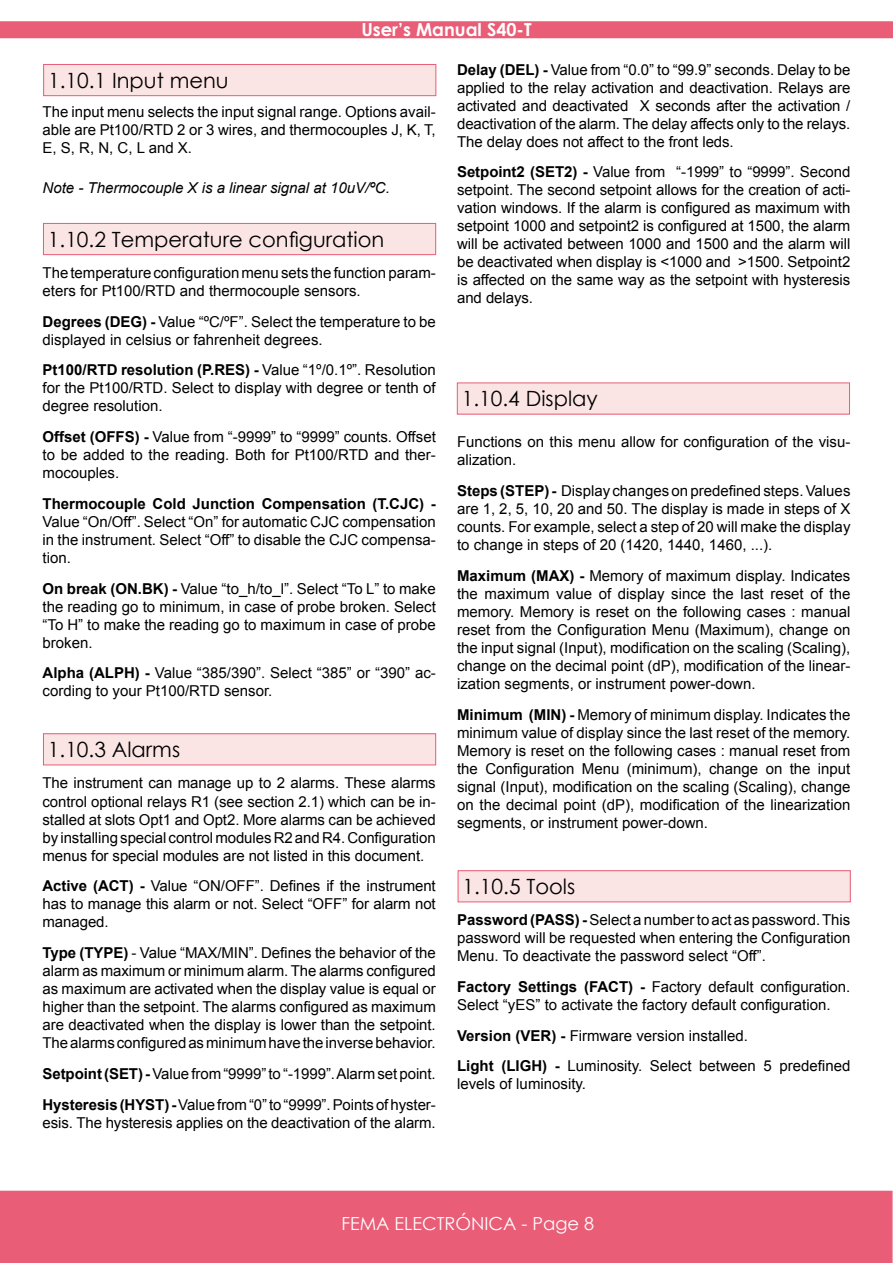
<style>
.page{position:relative;width:893px;height:1263px;background:#fff}
.page>*{position:absolute;margin:0;border:0;box-sizing:border-box;transform-origin:0 0}
.t1{font:21px "Century Gothic";color:#000}
.t2{font:18px "Century Gothic";color:#fff}
.t3{font:700 18px "Century Gothic";color:#fff}
.t4{font:15px/18px "Arial";color:#000;text-align:justify}
.t5{font:700 15px "Arial";color:#000}
.t6{font:italic 15px "Arial";color:#000}
.s1{font-weight:700}
</style>
<div class="page">
<div style="left:1px;top:22px;width:891px;height:16px;background:#e95d77"></div>
<div style="left:0;top:21px;width:893px;height:17px;border:2px solid #e95d77"></div>
<div style="left:0;top:1191px;width:892px;height:72px;background:#e95d77"></div>
<div style="left:44px;top:64px;width:392px;height:32px;background:#fbe4e4"></div>
<div style="left:43px;top:64px;width:393px;height:32px;border:1px solid #e95d77"></div>
<div style="left:43px;top:223px;width:393px;height:32px;background:#fbe4e4"></div>
<div style="left:43px;top:223px;width:393px;height:32px;border:1px solid #e95d77"></div>
<div style="left:43px;top:734px;width:393px;height:31px;background:#fbe4e4"></div>
<div style="left:43px;top:733px;width:393px;height:32px;border:1px solid #e95d77"></div>
<div style="left:457px;top:383px;width:392px;height:31px;background:#fbe4e4"></div>
<div style="left:458px;top:871px;width:392px;height:31px;background:#fbe4e4"></div>
<div style="left:458px;top:870px;width:392px;height:32px;border:1px solid #e95d77"></div>
<p class="t3" style="left:361px;top:18px;width:172px">User’s Manual S40-T</p>
<h1 class="t1" style="left:48px;top:66px;width:182px">1.10.1 Input menu</h1>
<p class="t4" style="left:43px;top:103px;width:395px">The input menu selects the input signal range. Options avail&shy;able are Pt100/RTD 2 or 3 wires, and thermocouples J, K, T, E, S, R, N, C, L and X.</p>
<p class="t6" style="left:43px;top:178px;width:349px">Note - Thermocouple X is a linear signal at 10uV/ºC.</p>
<h1 class="t1" style="left:48px;top:225px;width:338px">1.10.2 Temperature configuration</h1>
<p class="t4" style="left:43px;top:264px;width:395px">The temperature configuration menu sets the function param&shy;eters for Pt100/RTD and thermocouple sensors.</p>
<p class="t4" style="left:43px;top:312px;width:395px"><span class="s1">Degrees (DEG) -</span> Value “ºC/ºF”. Select the temperature to be displayed in celsius or fahrenheit degrees.</p>
<p class="t4" style="left:43px;top:361px;width:395px"><span class="s1">Pt100/RTD resolution (P.RES) -</span> Value “1º/0.1º”. Resolution for the Pt100/RTD. Select to display with degree or tenth of degree resolution.</p>
<p class="t4" style="left:43px;top:428px;width:395px"><span class="s1">Offset (OFFS) -</span> Value from “-9999” to “9999” counts. Offset to be added to the reading. Both for Pt100/RTD and ther&shy;mocouples.</p>
<p class="t5" style="left:43px;top:494px;width:395px">Thermocouple Cold Junction Compensation (T.CJC) -</p>
<p class="t4" style="left:43px;top:513px;width:395px">Value “On/Off”. Select “On” for automatic CJC compensation in the instrument. Select “Off” to disable the CJC compensa&shy;tion.</p>
<p class="t4" style="left:43px;top:579px;width:395px"><span class="s1">On break (ON.BK) -</span> Value “to_h/to_l”. Select “To L” to make the reading go to minimum, in case of probe broken. Select “To H” to make the reading go to maximum in case of probe broken.</p>
<p class="t4" style="left:43px;top:664px;width:395px"><span class="s1">Alpha (ALPH) -</span> Value “385/390”. Select “385” or “390” ac&shy;cording to your Pt100/RTD sensor.</p>
<h1 class="t1" style="left:48px;top:735px;width:134px">1.10.3 Alarms</h1>
<p class="t4" style="left:43px;top:774px;width:395px">The instrument can manage up to 2 alarms. These alarms control optional relays R1 (see section 2.1) which can be in&shy;stalled at slots Opt1 and Opt2. More alarms can be achieved by installing special control modules R2 and R4. Configuration menus for special modules are not listed in this document.</p>
<p class="t4" style="left:43px;top:877px;width:395px"><span class="s1">Active (ACT) -</span> Value “ON/OFF”. Defines if the instrument has to manage this alarm or not. Select “OFF” for alarm not managed.</p>
<p class="t4" style="left:43px;top:944px;width:395px"><span class="s1">Type (TYPE)</span> - Value “MAX/MIN”. Defines the behavior of the alarm as maximum or minimum alarm. The alarms configured as maximum are activated when the display value is equal or higher than the setpoint. The alarms configured as maximum are deactivated when the display is lower than the setpoint.<br>The alarms configured as minimum have the inverse behavior.</p>
<p class="t4" style="left:43px;top:1058px;width:395px;line-height:30.8px"><span class="s1">Setpoint (SET) -</span> Value from “9999” to “-1999”. Alarm set point.<br><span class="s1">Hysteresis (HYST) -</span> Value from “0” to “9999”. Points of hyster-</p>
<p class="t4" style="left:43px;top:1113px;width:395px">esis. The hysteresis applies on the deactivation of the alarm.</p>
<p class="t4" style="left:457px;top:61px;width:395px"><span class="s1">Delay (DEL) -</span> Value from “0.0” to “99.9” seconds. Delay to be applied to the relay activation and deactivation. Relays are activated and deactivated X seconds after the activation / deactivation of the alarm. The delay affects only to the relays.<br>The delay does not affect to the front leds.</p>
<p class="t4" style="left:457px;top:163px;width:395px"><span class="s1">Setpoint2 (SET2) -</span> Value from “-1999” to “9999”. Second setpoint. The second setpoint allows for the creation of acti&shy;vation windows. If the alarm is configured as maximum with setpoint 1000 and setpoint2 is configured at 1500, the alarm will be activated between 1000 and 1500 and the alarm will be deactivated when display is &lt;1000 and &gt;1500. Setpoint2 is affected on the same way as the setpoint with hysteresis and delays.</p>
<h1 class="t1" style="left:462px;top:384px;width:138px">1.10.4 Display</h1>
<p class="t4" style="left:457px;top:433px;width:395px">Functions on this menu allow for configuration of the visu&shy;alization.</p>
<p class="t4" style="left:457px;top:482px;width:395px"><span class="s1">Steps (STEP) -</span> Display changes on predefined steps. Values are 1, 2, 5, 10, 20 and 50. The display is made in steps of X counts. For example, select a step of 20 will make the display to change in steps of 20 (1420, 1440, 1460, ...).</p>
<p class="t4" style="left:457px;top:567px;width:395px"><span class="s1">Maximum (MAX) -</span> Memory of maximum display. Indicates the maximum value of display since the last reset of the memory. Memory is reset on the following cases : manual reset from the Configuration Menu (Maximum), change on the input signal (Input), modification on the scaling (Scaling), change on the decimal point (dP), modification of the linear&shy;ization segments, or instrument power-down.</p>
<p class="t4" style="left:457px;top:706px;width:395px"><span class="s1">Minimum (MIN) -</span> Memory of minimum display. Indicates the minimum value of display since the last reset of the memory.<br>Memory is reset on the following cases : manual reset from the Configuration Menu (minimum), change on the input signal (Input), modification on the scaling (Scaling), change on the decimal point (dP), modification of the linearization segments, or instrument power-down.</p>
<h1 class="t1" style="left:462px;top:872px;width:114px">1.10.5 Tools</h1>
<p class="t4" style="left:457px;top:911px;width:395px"><span class="s1">Password (PASS) -</span> Select a number to act as password. This password will be requested when entering the Configuration Menu. To deactivate the password select “Off”.</p>
<p class="t4" style="left:457px;top:978px;width:395px"><span class="s1">Factory Settings (FACT) -</span> Factory default configuration.<br>Select “yES” to activate the factory default configuration.</p>
<p class="t4" style="left:457px;top:1020px;width:395px;line-height:30.8px"><span class="s1">Version (VER) -</span> Firmware version installed.<br><span class="s1">Light (LIGH) -</span> Luminosity. Select between 5 predefined</p>
<p class="t4" style="left:457px;top:1075px;width:130px">levels of luminosity.</p>
<p class="t2" style="left:341px;top:1210px;width:254px">FEMA ELECTRÓNICA - Page 8</p>
</div>
